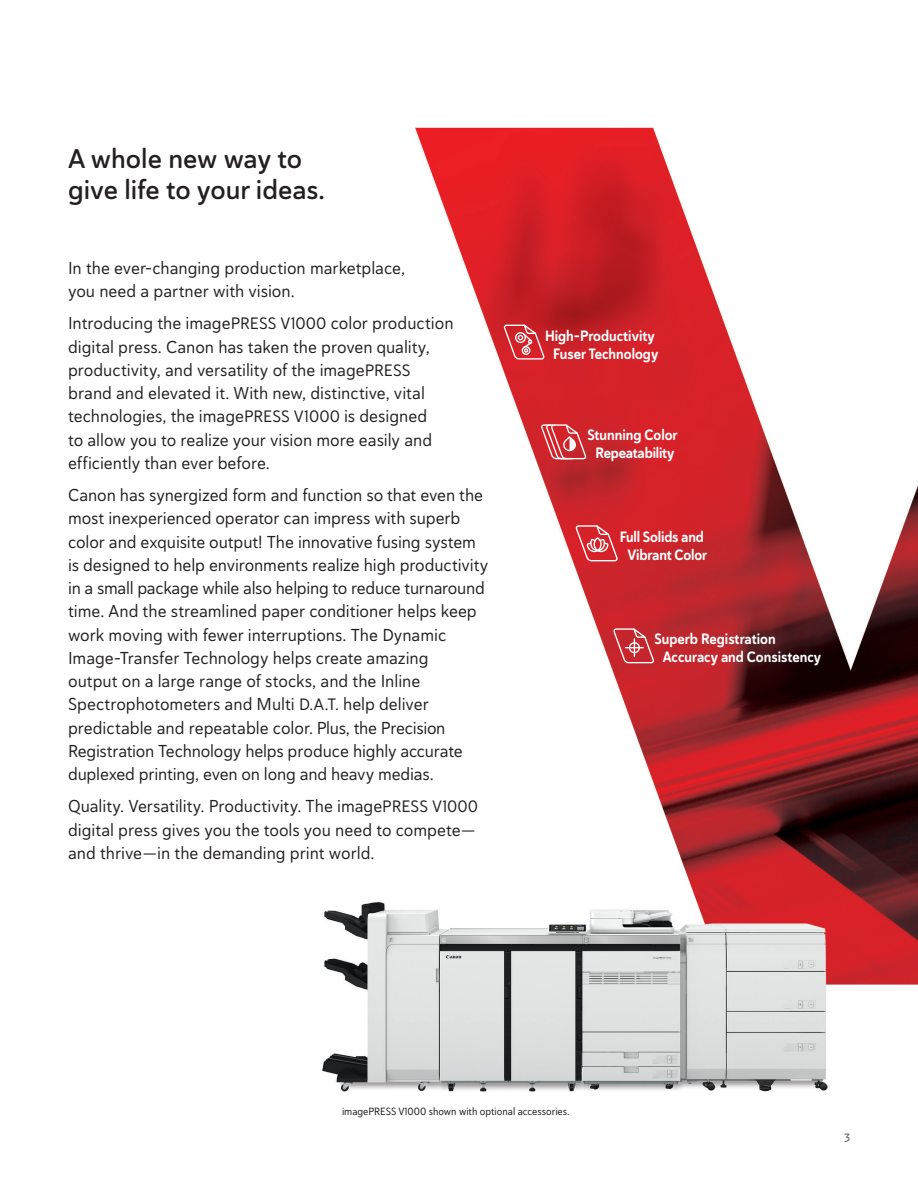
<style>
.page{position:relative;width:918px;height:1188px;background:#fff}
.page>*{position:absolute;margin:0;border:0;box-sizing:border-box;transform-origin:0 0}
.HEADLINE_small{font:27px/31.5px "Haboro Soft Nor Dem";color:#231f20}
.Intro_copy{font:17.25px/23.2px "Haboro Soft Nor Reg";letter-spacing:-.005em;color:#231f20}
.Callout{font:15px/18px "Haboro Soft Con Bol";color:#fff;text-align:center}
.t1{font:12px "Haboro Soft Nor Med";color:#636466}
.t2{font:10.5px "Haboro Soft Con Reg";color:#231f20;scale:1.06 1}
.s1{font-size:16.5px}
</style>
<div class="page">
<img style="left:322px;top:127px;width:596px;height:965px">
<svg style="left:576px;top:525px;width:42px;height:37px;background:#de5055"></svg>
<svg style="left:541px;top:424px;width:45px;height:36px;background:#da585d"></svg>
<svg style="left:504px;top:324px;width:41px;height:36px"></svg>
<svg style="left:613px;top:628px;width:41px;height:36px"></svg>
<h2 class="HEADLINE_small" style="left:68px;top:142px;width:258px">A whole new way to give life to your ideas.</h2>
<p class="Intro_copy" style="left:68px;top:256px;width:339px">In the ever-changing production marketplace, you need a partner with vision.</p>
<p class="Intro_copy" style="left:68px;top:312px;width:387px">Introducing the image<span class="s1">PRESS V1000</span> color production digital press. Canon has taken the proven quality, productivity, and versatility of the image<span class="s1">PRESS </span>brand and elevated it. With new, distinctive, vital technologies, the image<span class="s1">PRESS V1000</span> is designed<br>to allow you to realize your vision more easily and efficiently than ever before.</p>
<p class="Intro_copy" style="left:68px;top:483px;width:422px">Canon has synergized form and function so that even the most inexperienced operator can impress with superb color and exquisite output! The innovative fusing system is designed to help environments realize high productivity in a small package while also helping to reduce turnaround time. And the streamlined paper conditioner helps keep work moving with fewer interruptions. The Dynamic Image-Transfer Technology helps create amazing<br>output on a large range of stocks, and the Inline Spectrophotometers and Multi <span class="s1">D.A.T.</span> help deliver predictable and repeatable color. Plus, the Precision Registration Technology helps produce highly accurate duplexed printing, even on long and heavy medias.</p>
<p class="Intro_copy" style="left:68px;top:795px;width:412px">Quality. Versatility. Productivity. The image<span class="s1">PRESS V1000 </span>digital press gives you the tools you need to compete— and thrive—in the demanding print world.</p>
<p class="Callout" style="left:545px;top:326px;width:115px">High-Productivity<br>Fuser Technology</p>
<p class="Callout" style="left:588px;top:426px;width:92px">Stunning Color<br>Repeatability</p>
<p class="Callout" style="left:620px;top:528px;width:89px">Full Solids and<br>Vibrant Color</p>
<p class="Callout" style="left:663px;top:630px;width:160px;text-align:left;text-indent:-8px">Superb Registration<br>Accuracy and Consistency</p>
<p class="t2" style="left:342px;top:1104px;width:216px">imagePRESS V1000 shown with optional accessories.</p>
<p class="t1" style="left:844px;top:1129px;width:8px">3</p>
</div>
